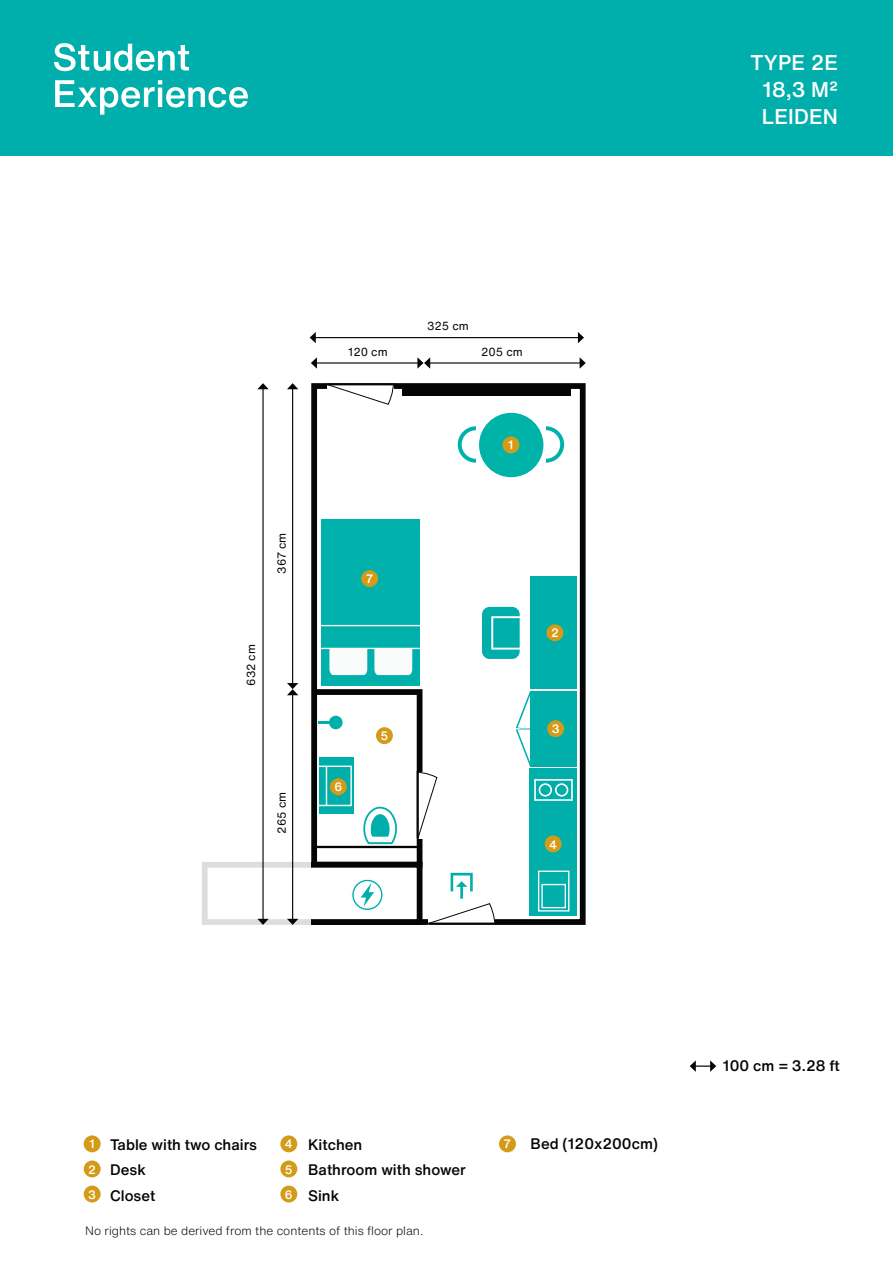
<style>
.page{position:relative;width:893px;height:1263px;background:#fff}
.page>*{position:absolute;margin:0;border:0;box-sizing:border-box;transform-origin:0 0}
.t1{font:500 21px "Helvetica Now Text";letter-spacing:.01em;color:#fff}
.t2{font:500 15px "Helvetica Now Text";color:#040605}
.t3{font:300 12px "Helvetica Now Text";color:#040605}
.t4{font:500 12px "Helvetica Now Text";color:#fff}
.t5{font:11.55px "Helvetica Now Text";color:#040605}
</style>
<div class="page">
<div style="left:311px;top:383px;width:275px;height:542px;border:6px solid #040605"></div>
<hr style="left:292px;top:388px;width:1px;height:296px;background:#040605">
<svg style="left:287px;top:383px;width:11px;height:6px"></svg>
<div style="left:310px;top:689px;width:112px;height:178px;border:6px solid #040605"></div>
<div style="left:412px;top:772px;width:16px;height:67px;background:#fff"></div>
<svg style="left:417px;top:771px;width:21px;height:69px"></svg>
<hr style="left:416px;top:771px;width:3px;height:68px;background:#040605">
<hr style="left:315px;top:337px;width:264px;height:1px;background:#040605">
<svg style="left:310px;top:332px;width:6px;height:11px"></svg>
<svg style="left:578px;top:332px;width:6px;height:11px"></svg>
<div style="left:202px;top:862px;width:220px;height:63px;background:#fff;border:6px solid #040605"></div>
<div style="left:190px;top:847px;width:121px;height:97px;background:#fff"></div>
<hr style="left:262px;top:388px;width:2px;height:531px;background:#040605">
<svg style="left:257px;top:919px;width:12px;height:6px"></svg>
<svg style="left:257px;top:383px;width:12px;height:6px"></svg>
<hr style="left:292px;top:694px;width:1px;height:225px;background:#040605">
<svg style="left:287px;top:919px;width:11px;height:6px"></svg>
<svg style="left:287px;top:683px;width:11px;height:12px"></svg>
<hr style="left:429px;top:362px;width:151px;height:2px;background:#040605">
<svg style="left:580px;top:357px;width:6px;height:12px"></svg>
<hr style="left:316px;top:362px;width:102px;height:2px;background:#040605">
<svg style="left:417px;top:357px;width:13px;height:12px"></svg>
<svg style="left:311px;top:357px;width:6px;height:12px"></svg>
<div style="left:402px;top:384px;width:169px;height:11px;background:#040605"></div>
<svg style="left:325px;top:383px;width:69px;height:22px"></svg>
<hr style="left:327px;top:383px;width:68px;height:2px;background:#040605">
<div style="left:529px;top:769px;width:48px;height:147px;background:#00afaa"></div>
<div style="left:538px;top:870px;width:31px;height:41px;border:1px solid #fcfcfc"></div>
<div style="left:541px;top:884px;width:25px;height:24px;border:1px solid #fcfcfc"></div>
<div style="left:534px;top:779px;width:39px;height:22px;border:2px solid #fcfcfc"></div>
<div style="left:539px;top:783px;width:13px;height:14px;border:2px solid #fcfcfc;border-radius:50%"></div>
<div style="left:555px;top:783px;width:13px;height:14px;border:2px solid #fcfcfc;border-radius:50%"></div>
<svg style="left:363px;top:806px;width:34px;height:38px"></svg>
<div style="left:319px;top:757px;width:35px;height:56px;background:#00afaa"></div>
<svg style="left:319px;top:765px;width:33px;height:42px"></svg>
<hr style="left:326px;top:766px;width:1px;height:39px;background:#fcfcfc">
<div style="left:530px;top:691px;width:43px;height:75px;background:#00afaa"></div>
<svg style="left:516px;top:691px;width:14px;height:75px"></svg>
<div style="left:554px;top:691px;width:23px;height:75px;background:#00afaa"></div>
<div style="left:321px;top:519px;width:99px;height:167px;background:#00b0ab"></div>
<svg style="left:329px;top:649px;width:38px;height:26px"></svg>
<hr style="left:321px;top:648px;width:99px;height:1px;background:#fcfcfc">
<hr style="left:321px;top:625px;width:99px;height:1px;background:#fcfcfc">
<svg style="left:374px;top:649px;width:38px;height:26px"></svg>
<div style="left:530px;top:577px;width:47px;height:112px;background:#00afaa"></div>
<div style="left:482px;top:607px;width:38px;height:52px;background:#00afaa;border-radius:8px"></div>
<div style="left:491px;top:616px;width:30px;height:34px;border:2px solid #fff"></div>
<svg style="left:546px;top:426px;width:18px;height:37px"></svg>
<svg style="left:458px;top:426px;width:18px;height:37px"></svg>
<div style="left:479px;top:413px;width:64px;height:64px;background:#00b3a9;border-radius:50%"></div>
<div style="left:280px;top:1135px;width:17px;height:17px;background:#d49b18;border-radius:50%"></div>
<div style="left:545px;top:835px;width:17px;height:17px;background:#d49b18;border-radius:50%"></div>
<div style="left:84px;top:1160px;width:17px;height:17px;background:#d49b18;border-radius:50%"></div>
<div style="left:546px;top:624px;width:17px;height:17px;background:#d49b18;border-radius:50%"></div>
<div style="left:84px;top:1135px;width:17px;height:17px;background:#d49b18;border-radius:50%"></div>
<div style="left:502px;top:436px;width:17px;height:17px;background:#d49b18;border-radius:50%"></div>
<div style="left:84px;top:1185px;width:17px;height:17px;background:#d49b18;border-radius:50%"></div>
<div style="left:547px;top:720px;width:17px;height:17px;background:#d49b18;border-radius:50%"></div>
<div style="left:280px;top:1160px;width:17px;height:17px;background:#d49b18;border-radius:50%"></div>
<div style="left:376px;top:727px;width:17px;height:17px;background:#d49b18;border-radius:50%"></div>
<div style="left:499px;top:1135px;width:17px;height:17px;background:#d49b18;border-radius:50%"></div>
<div style="left:361px;top:570px;width:17px;height:17px;background:#d49b18;border-radius:50%"></div>
<div style="left:280px;top:1185px;width:17px;height:17px;background:#d49b18;border-radius:50%"></div>
<div style="left:330px;top:778px;width:17px;height:17px;background:#d49b18;border-radius:50%"></div>
<div style="left:329px;top:716px;width:14px;height:13px;background:#00afaa;border-radius:50%"></div>
<hr style="left:319px;top:721px;width:14px;height:3px;background:#00afaa">
<svg style="left:690px;top:1060px;width:26px;height:12px"></svg>
<svg style="left:427px;top:873px;width:69px;height:52px"></svg>
<hr style="left:316px;top:846px;width:101px;height:2px;background:#040605">
<svg style="left:351px;top:879px;width:32px;height:32px"></svg>
<div style="left:0;top:0;width:893px;height:156px;background:#00aeab"></div>
<svg style="left:54px;top:43px;width:135px;height:28px"></svg>
<svg style="left:55px;top:80px;width:193px;height:35px"></svg>
<p class="t5" style="left:273px;top:574px;width:43px;rotate:-90deg">367 cm</p>
<p class="t5" style="left:242px;top:686px;width:43px;rotate:-90deg">632 cm</p>
<p class="t5" style="left:273px;top:833px;width:43px;rotate:-90deg">265 cm</p>
<p class="t5" style="left:427px;top:317px;width:43px">325 cm</p>
<p class="t5" style="left:348px;top:343px;width:41px">120 cm</p>
<p class="t5" style="left:481px;top:343px;width:43px">205 cm</p>
<p class="t4" style="left:508px;top:436px;width:7px">1</p>
<p class="t4" style="left:366px;top:570px;width:9px">7</p>
<p class="t4" style="left:334px;top:778px;width:9px">6</p>
<p class="t4" style="left:381px;top:727px;width:9px">5</p>
<p class="t4" style="left:551px;top:624px;width:9px">2</p>
<p class="t4" style="left:552px;top:720px;width:9px">3</p>
<p class="t4" style="left:549px;top:835px;width:9px">4</p>
<p class="t1" style="left:750px;top:47px;width:89px">TYPE 2E</p>
<p class="t1" style="left:762px;top:74px;width:77px">18,3 M2</p>
<p class="t1" style="left:762px;top:101px;width:78px">LEIDEN</p>
<p class="t4" style="left:89px;top:1135px;width:7px">1</p>
<p class="t4" style="left:88px;top:1160px;width:9px">2</p>
<p class="t4" style="left:88px;top:1185px;width:9px">3</p>
<p class="t2" style="left:110px;top:1133px;width:148px">Table with two chairs</p>
<p class="t2" style="left:110px;top:1158px;width:37px">Desk</p>
<p class="t2" style="left:110px;top:1184px;width:47px">Closet</p>
<p class="t4" style="left:285px;top:1135px;width:9px">4</p>
<p class="t4" style="left:285px;top:1160px;width:9px">5</p>
<p class="t4" style="left:285px;top:1185px;width:9px">6</p>
<p class="t2" style="left:308px;top:1133px;width:56px">Kitchen</p>
<p class="t2" style="left:308px;top:1158px;width:159px">Bathroom with shower</p>
<p class="t2" style="left:308px;top:1184px;width:33px">Sink</p>
<p class="t3" style="left:85px;top:1222px;width:339px">No rights can be derived from the contents of this floor plan.</p>
<p class="t4" style="left:504px;top:1135px;width:9px">7</p>
<p class="t2" style="left:531px;top:1133px;width:129px">Bed (120x200cm)</p>
<p class="t2" style="left:723px;top:1054px;width:118px">100 cm = 3.28 ft</p>
</div>
